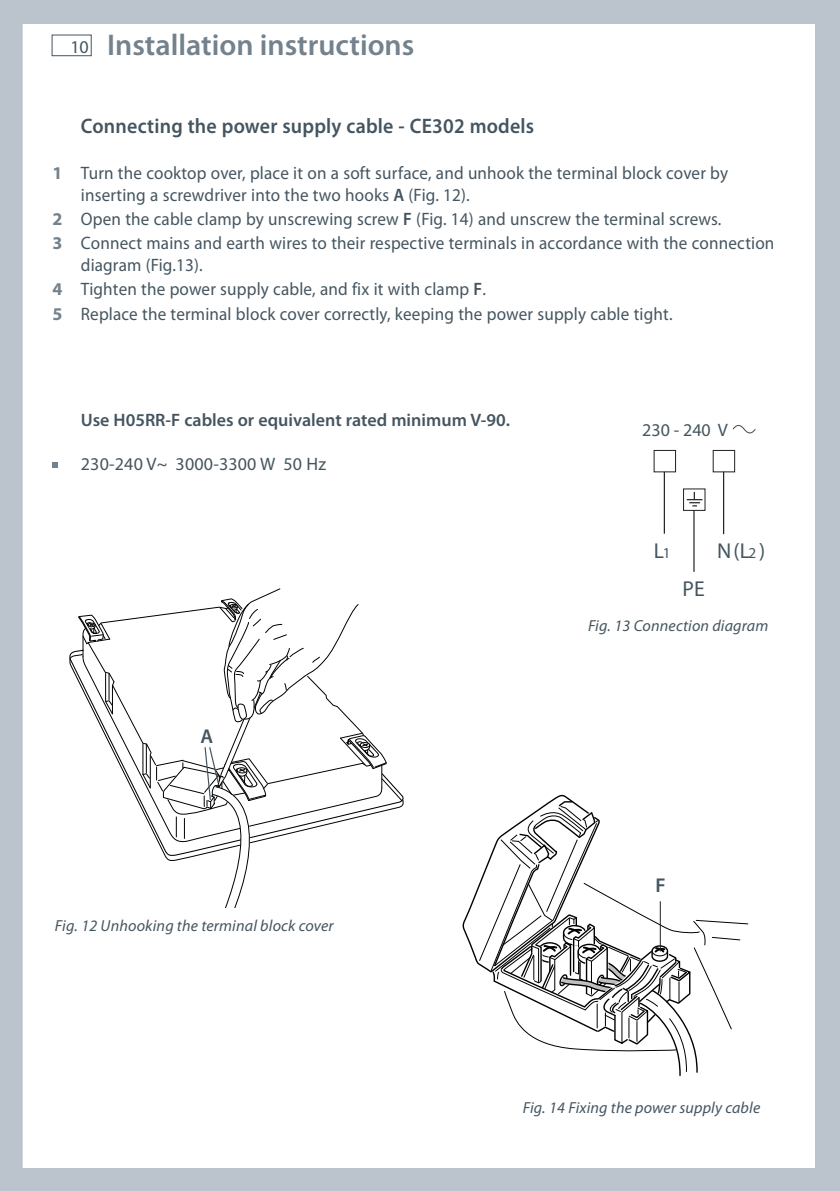
<style>
.page{position:relative;width:840px;height:1191px;background:#fff}
.page>*{position:absolute;margin:0;border:0;box-sizing:border-box;transform-origin:0 0}
.t1{font:600 30px "Myriad Pro";color:#73828d}
.t2{font:21.6px "Myriad Pro";color:#455560}
.t3{font:600 21px "Myriad Pro";letter-spacing:.01em;color:#455560;scale:.95 1}
.t4{font:600 20px "Myriad Pro";color:#455560}
.t5{font:18px/24px "Myriad Pro";letter-spacing:.01em;color:#455560;scale:.95 1}
.t6{font:600 18px "Myriad Pro";color:#455560}
.t7{font:18px "Myriad Pro";letter-spacing:.01em;color:#455560}
.t8{font:italic 16px "Myriad Pro";letter-spacing:.01em;color:#455560}
.s1{font-weight:400;font-size:18px;color:#455560}
.s2{font-weight:700;color:#73828d}
.s3{font-weight:600}
.s4{font-size:15.2px}
</style>
<div class="page">
<div style="left:52px;top:35px;width:40px;height:21px;border:1px solid #455560"></div>
<div style="left:0;top:0;width:839px;height:23px;background:#bbc4cc"></div>
<div style="left:0;top:1168px;width:839px;height:23px;background:#bbc4cc"></div>
<div style="left:0;top:0;width:23px;height:1191px;background:#bbc4cc"></div>
<div style="left:815px;top:0;width:24px;height:1191px;background:#bbc4cc"></div>
<svg style="left:52px;top:462px;width:6px;height:6px"></svg>
<svg style="left:462px;top:795px;width:285px;height:281px"></svg>
<hr style="left:659px;top:901px;width:1px;height:50px;background:#231f20">
<svg style="left:732px;top:424px;width:24px;height:10px"></svg>
<hr style="left:663px;top:472px;width:1px;height:61px;background:#231f20">
<hr style="left:693px;top:510px;width:1px;height:62px;background:#231f20">
<hr style="left:722px;top:472px;width:1px;height:62px;background:#231f20">
<svg style="left:686px;top:492px;width:16px;height:14px"></svg>
<div style="left:682px;top:488px;width:23px;height:23px;border:1px solid #231f20"></div>
<svg style="left:69px;top:588px;width:334px;height:319px"></svg>
<h1 class="t1" style="left:70px;top:34px;width:345px"><span class="s1">10</span> Installation instructions</h1>
<p class="t3" style="left:81px;top:118px;width:478px">Connecting the power supply cable - CE302 models</p>
<p class="t5" style="left:81px;top:164px;width:682px;line-height:22px;text-indent:-28px"><span class="s2">1</span> Turn the cooktop over, place it on a soft surface, and unhook the terminal block cover by inserting a screwdriver into the two hooks <span class="s3">A</span> (Fig. 12).</p>
<p class="t5" style="left:52px;top:209px;width:761px"><span class="s2">2</span> Open the cable clamp by unscrewing screw <span class="s3">F</span> (Fig. 14) and unscrew the terminal screws.<br><span class="s2">3</span> Connect mains and earth wires to their respective terminals in accordance with the connection</p>
<p class="t5" style="left:52px;top:255px;width:653px;text-indent:28px">diagram (Fig.13).<br><span class="s2">4</span> Tighten the power supply cable, and fix it with clamp <span class="s3">F</span>.<br><span class="s2">5</span> Replace the terminal block cover correctly, keeping the power supply cable tight.</p>
<p class="t6" style="left:81px;top:413px;width:430px">Use H05RR-F cables or equivalent rated minimum V-90.</p>
<p class="t7" style="left:81px;top:457px;width:247px">230-240 V~ 3000-3300 W 50 Hz</p>
<p class="t4" style="left:200px;top:728px;width:14px">A</p>
<p class="t8" style="left:55px;top:919px;width:280px">Fig. 12 Unhooking the terminal block cover</p>
<p class="t7" style="left:641px;top:423px;width:87px">230 - 240 V</p>
<p class="t2" style="left:653px;top:543px;width:18px">L<span class="s4">1</span></p>
<p class="t2" style="left:716px;top:543px;width:50px">N(L <span class="s4">2</span>)</p>
<p class="t2" style="left:682px;top:580px;width:24px">PE</p>
<p class="t8" style="left:587px;top:620px;width:182px">Fig. 13 Connection diagram</p>
<p class="t4" style="left:655px;top:877px;width:12px">F</p>
<p class="t8" style="left:522px;top:1101px;width:239px">Fig. 14 Fixing the power supply cable</p>
</div>
